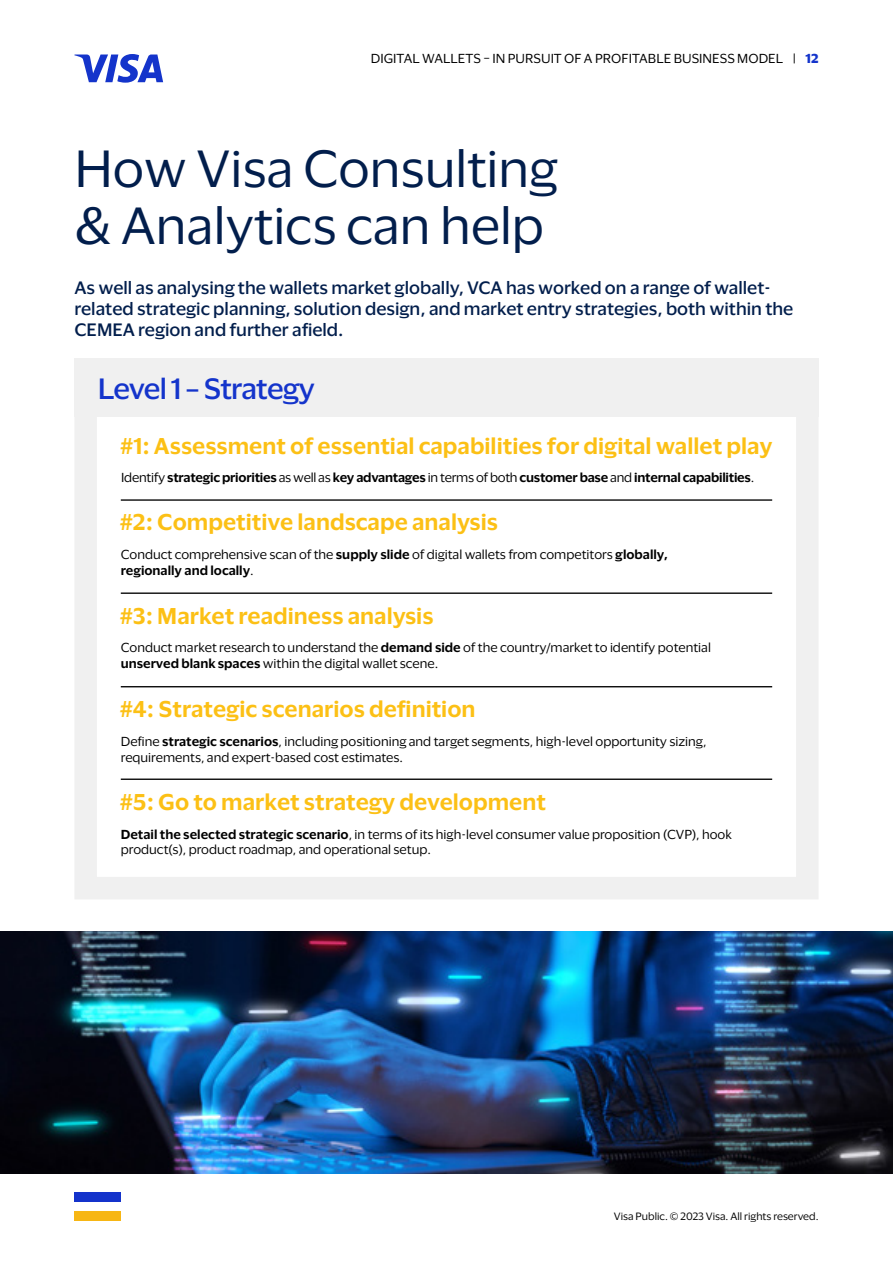
<style>
.page{position:relative;width:893px;height:1263px;background:#fff}
.page>*{position:absolute;margin:0;border:0;box-sizing:border-box;transform-origin:0 0}
.t1{font:48px/57.6px "Visa Dialect";color:#021e4c}
.t2{font:500 27px "Visa Dialect";letter-spacing:-.03em;color:#1434cb}
.t3{font:600 21px "Visa Dialect";color:#fcc015}
.t4{font:500 16.5px/21px "Visa Dialect";color:#021e4c}
.t5{font:12px/15.8px "Visa Dialect";color:#000}
.t6{font:600 12px "Visa Dialect";letter-spacing:-.02em;color:#000}
.t7{font:9.75px "Visa Dialect";color:#000}
.s1{font-weight:700;color:#1434cb}
.s2{font-weight:400}
.s3{font-weight:600}
</style>
<div class="page">
<div style="left:74px;top:358px;width:745px;height:59px;background:#f0f0f0"></div>
<div style="left:74px;top:392px;width:745px;height:507px;border:22px solid #f0f0f0"></div>
<hr style="left:121px;top:499px;width:651px;height:2px;background:#000">
<hr style="left:121px;top:592px;width:651px;height:2px;background:#000">
<hr style="left:121px;top:686px;width:651px;height:1px;background:#000">
<hr style="left:121px;top:778px;width:651px;height:2px;background:#000">
<img style="left:0;top:931px;width:893px;height:243px">
<svg style="left:74px;top:54px;width:89px;height:29px"></svg>
<div style="left:74px;top:1192px;width:47px;height:9px;background:#1433cb"></div>
<div style="left:74px;top:1211px;width:47px;height:9px;background:#f7b614"></div>
<p class="t5" style="left:371px;top:50px;width:449px">DIGITAL WALLETS – IN PURSUIT OF A PROFITABLE BUSINESS MODEL | <span class="s1">12</span></p>
<h1 class="t1" style="left:74px;top:136px;width:484px">How Visa Consulting &amp; Analytics can help</h1>
<h3 class="t4" style="left:74px;top:276px;width:720px">As well as analysing the wallets market globally, VCA has worked on a range of wallet&shy;related strategic planning, solution design, and market entry strategies, both within the<br>CEMEA region and further afield.</h3>
<h2 class="t2" style="left:98px;top:368px;width:219px">Level 1 – Strategy</h2>
<h3 class="t3" style="left:120px;top:429px;width:654px">#1: Assessment of essential capabilities for digital wallet play</h3>
<p class="t6" style="left:121px;top:468px;width:635px"><span class="s2">Identify</span> strategic priorities <span class="s2">as well as</span> key advantages <span class="s2">in terms of both</span> customer base <span class="s2">and</span> internal capabilities<span class="s2">.</span></p>
<h3 class="t3" style="left:120px;top:506px;width:380px">#2: Competitive landscape analysis</h3>
<p class="t5" style="left:121px;top:546px;width:549px">Conduct comprehensive scan of the <span class="s3">supply slide</span> of digital wallets from competitors <span class="s3">globally, regionally and locally</span>.</p>
<h3 class="t3" style="left:120px;top:599px;width:315px">#3: Market readiness analysis</h3>
<p class="t5" style="left:121px;top:639px;width:592px">Conduct market research to understand the <span class="s3">demand side</span> of the country/market to identify potential <span class="s3">unserved blank spaces</span> within the digital wallet scene.</p>
<h3 class="t3" style="left:120px;top:693px;width:357px">#4: Strategic scenarios definition</h3>
<p class="t5" style="left:121px;top:733px;width:587px">Define <span class="s3">strategic scenarios</span>, including positioning and target segments, high-level opportunity sizing, requirements, and expert-based cost estimates.</p>
<h3 class="t3" style="left:120px;top:785px;width:428px">#5: Go to market strategy development</h3>
<p class="t5" style="left:121px;top:825px;width:612px"><span class="s3">Detail the selected strategic scenario</span>, in terms of its high-level consumer value proposition (CVP), hook product(s), product roadmap, and operational setup.</p>
<p class="t7" style="left:614px;top:1209px;width:206px">Visa Public. © 2023 Visa. All rights reserved.</p>
</div>
